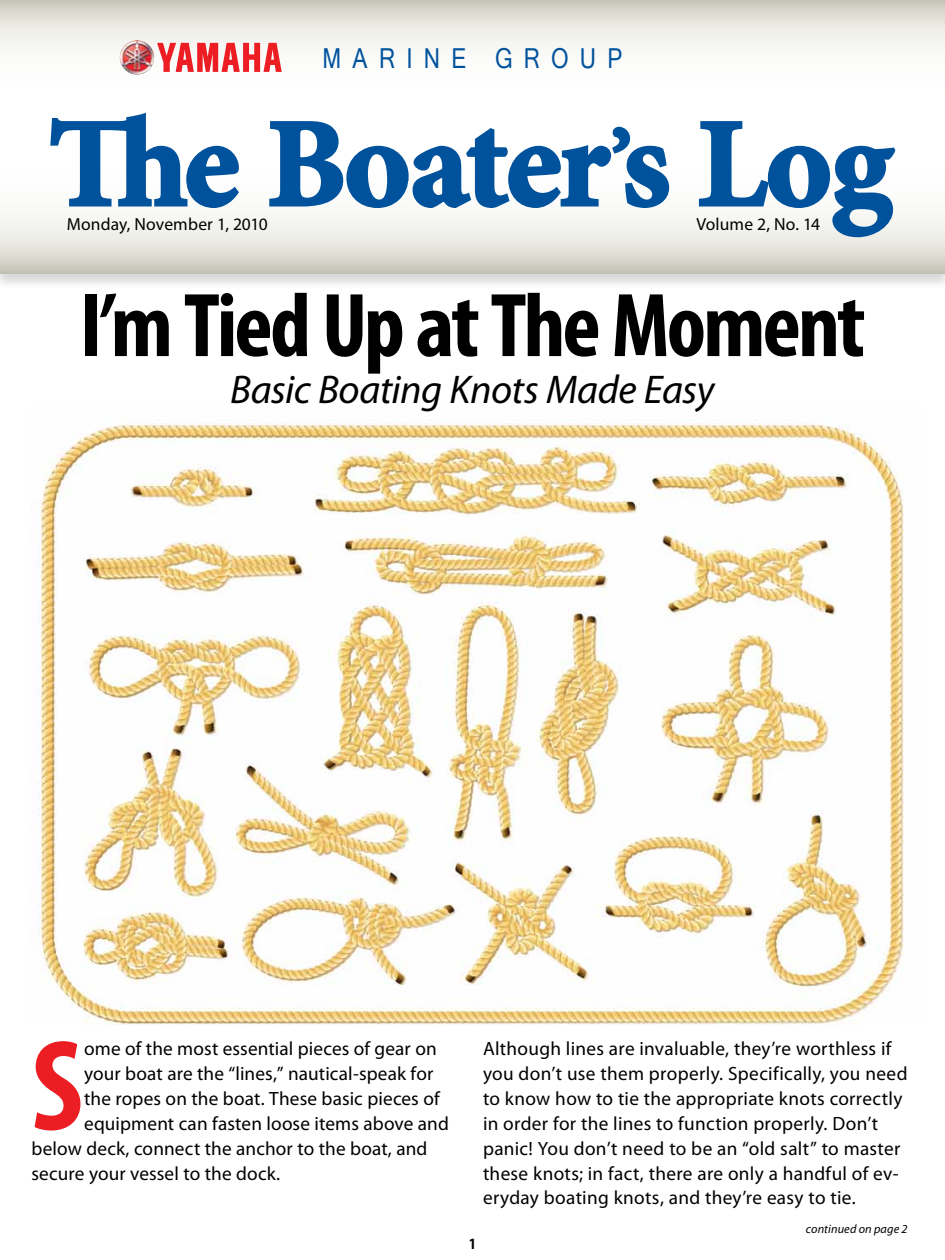
<style>
.page{position:relative;width:945px;height:1260px;background:#fff}
.page>*{position:absolute;margin:0;border:0;box-sizing:border-box;transform-origin:0 0}
.t1{font:700 condensed 130.2px "Myriad Pro";color:#ed1d24}
.t2{font:700 126px "Minion Pro";letter-spacing:-.02em;color:#00529c}
.t3{font:700 condensed 91.35px "Myriad Pro";letter-spacing:-.035em;color:#000}
.t4{font:italic 40.25px "Myriad Pro";letter-spacing:-.015em;color:#000}
.t5{font:27.47px "Microsoft Sans Serif";letter-spacing:.5em;color:#00529c;scale:.82 1}
.t6{font:19.25px/24.8px "Myriad Pro";letter-spacing:.01em;color:#000}
.t7{font:17.5px "Myriad Pro";letter-spacing:.01em;color:#000}
.t8{font:700 condensed 15.75px "Myriad Pro";color:#000}
.t9{font:italic 12.25px "Myriad Pro";letter-spacing:.015em;color:#000}
</style>
<div class="page">
<img style="left:37px;top:419px;width:867px;height:606px">
<div style="left:0;top:0;width:945px;height:291px;background:#000;opacity:.25"></div>
<svg style="left:0;top:0;width:945px;height:273px"></svg>
<img style="left:120px;top:40px;width:34px;height:35px;border-radius:17px">
<svg style="left:157px;top:43px;width:125px;height:29px"></svg>
<svg style="left:48px;top:110px;width:193px;height:100px"></svg>
<svg style="left:268px;top:119px;width:403px;height:91px"></svg>
<svg style="left:697px;top:119px;width:200px;height:120px"></svg>
<h3 class="t5" style="left:322px;top:43px;width:367px">MARINE GROUP</h3>
<h2 class="t2" style="left:49px;top:76px;width:845px">The Boater<sup>’</sup>s Log</h2>
<p class="t7" style="left:67px;top:213px;width:202px">Monday, November 1, 2010</p>
<p class="t7" style="left:696px;top:213px;width:125px">Volume 2, No. 14</p>
<h3 class="t3" style="left:80px;top:269px;width:787px">I’m Tied Up at The Moment</h3>
<h3 class="t4" style="left:230px;top:365px;width:486px">Basic Boating Knots Made Easy</h3>
<h1 class="t1" style="left:32px;top:1005px;width:53px">S</h1>
<p class="t6" style="left:84px;top:1036px;width:354px">ome of the most essential pieces of gear on</p>
<p class="t6" style="left:84px;top:1061px;width:351px">your boat are the “lines,” nautical-speak for</p>
<p class="t6" style="left:84px;top:1086px;width:357px">the ropes on the boat. These basic pieces of</p>
<p class="t6" style="left:84px;top:1111px;width:366px">equipment can fasten loose items above and</p>
<p class="t6" style="left:32px;top:1135px;width:397px">below deck, connect the anchor to the boat, and</p>
<p class="t6" style="left:32px;top:1160px;width:250px">secure your vessel to the dock.</p>
<p class="t8" style="left:469px;top:1234px;width:8px">1</p>
<p class="t6" style="left:483px;top:1036px;width:426px">Although lines are invaluable, they’re worthless if you don’t use them properly. Specifically, you need to know how to tie the appropriate knots correctly in order for the lines to function properly. Don’t panic! You don’t need to be an “old salt” to master these knots; in fact, there are only a handful of ev&shy;eryday boating knots, and they’re easy to tie.</p>
<p class="t9" style="left:806px;top:1222px;width:103px">continued on page 2</p>
</div>
